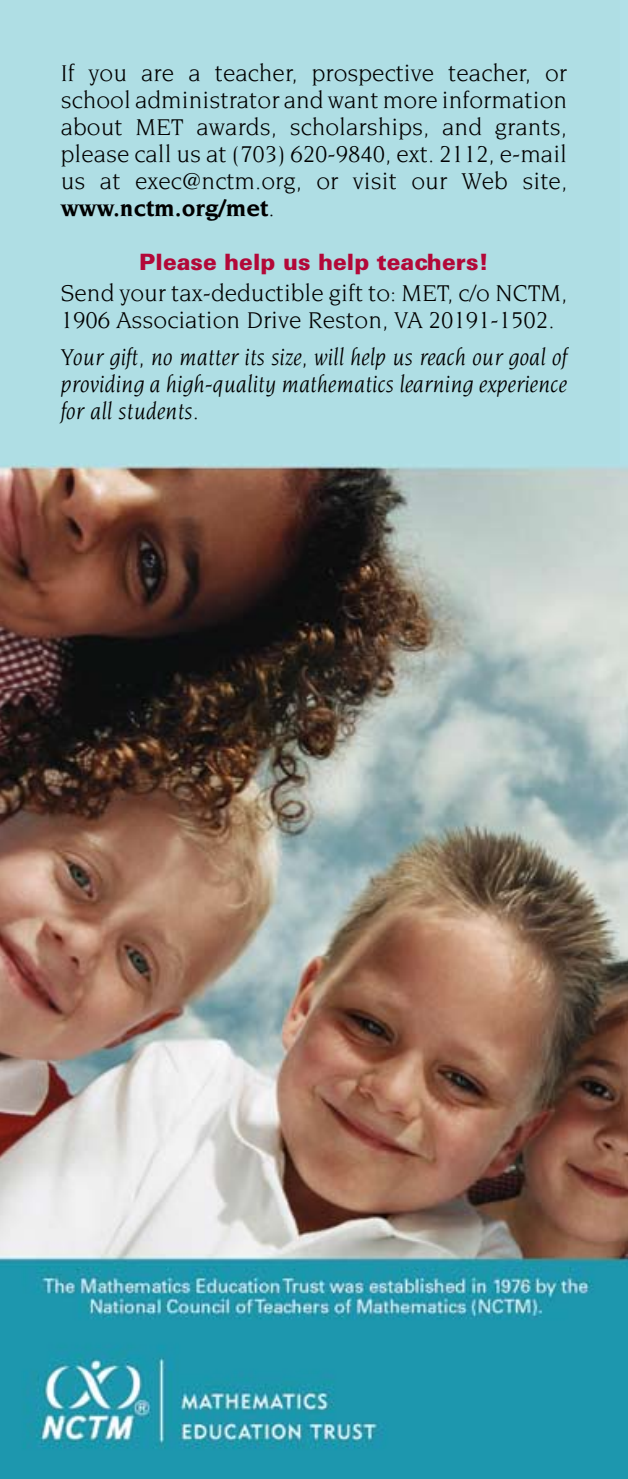
<style>
.page{position:relative;width:628px;height:1479px;background:#fff}
.page>*{position:absolute;margin:0;border:0;box-sizing:border-box;transform-origin:0 0}
.t1{font:24.75px/27px "Novarese";color:#000;text-align:justify}
.t2{font:italic 24.75px/27px "Novarese";color:#000;text-align:justify}
.t3{font:900 22.5px "Univers";color:#b30838}
.s1{font-weight:700}
</style>
<div class="page">
<img style="left:0;top:0;width:628px;height:1478px">
<p class="t1" style="left:61px;top:59px;width:508px">If you are a teacher, prospective teacher, or school administrator and want more information about MET awards, scholarships, and grants, please call us at (703) 620-9840, ext. 2112, e-mail us at exec@nctm.org, or visit our Web site, <span class="s1">www.nctm.org/met</span>.</p>
<p class="t3" style="left:139px;top:248px;width:351px">Please help us help teachers!</p>
<p class="t1" style="left:61px;top:279px;width:508px">Send your tax-deductible gift to: MET, c/o NCTM,<br>1906 Association Drive Reston, VA 20191-1502.</p>
<p class="t2" style="left:61px;top:343px;width:508px">Your gift, no matter its size, will help us reach our goal of providing a high-quality mathematics learning experience for all students.</p>
</div>
